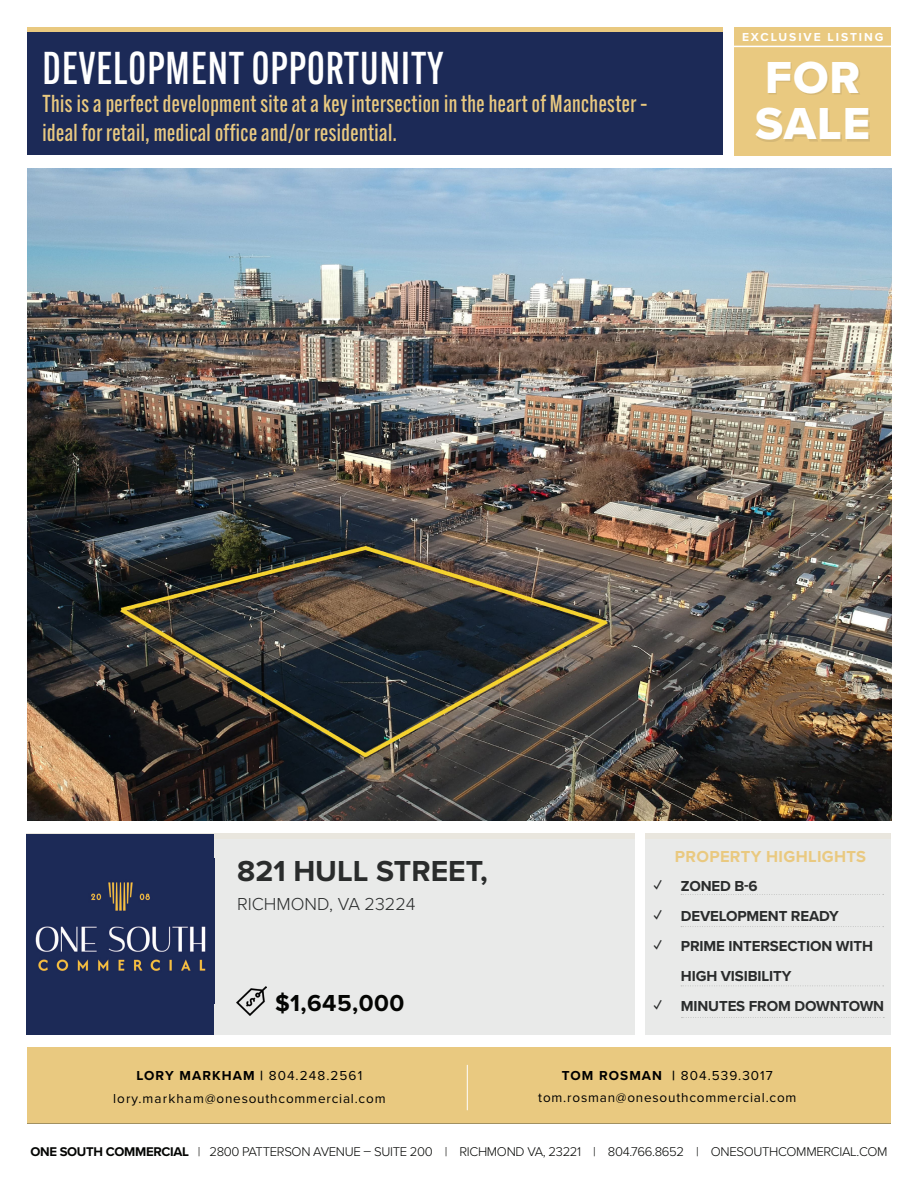
<style>
.page{position:relative;width:918px;height:1188px;background:#fff}
.page>*{position:absolute;margin:0;border:0;box-sizing:border-box;transform-origin:0 0}
.t1{font:46.5px "Proxima Nova Extrabld";letter-spacing:.02em;color:#fff}
.t2{font:500 45px "Alternate Gothic Cond ATF";letter-spacing:.02em;color:#fff}
.t3{font:700 30px "Proxima Nova";color:#2a2c2c}
.t4{font:500 24px/28.5px "Alternate Gothic Cond ATF";letter-spacing:.02em;color:#e9c980}
.t5{font:700 24px "Proxima Nova";letter-spacing:.02em;color:#040503}
.t6{font:300 18px "Proxima Nova";color:#2a2c2c}
.t7{font:700 16.5px "Proxima Nova";letter-spacing:.02em;color:#e9c980}
.t8{font:700 15px/30px "Proxima Nova";letter-spacing:-.01em;color:#2a2c2c}
.t9{font:13.5px "Proxima Nova";letter-spacing:.06em;color:#000}
.t10{font:700 13.5px "Proxima Nova";letter-spacing:.08em;color:#000}
.t11{font:13.5px "Proxima Nova";letter-spacing:.08em;color:#000}
.t12{font:300 13.2px "Proxima Nova";letter-spacing:-.025em;color:#040503}
.t13{font:700 12px "Proxima Nova";letter-spacing:.16em;color:#fff}
.s1{font-weight:400}
.s2{font-weight:700}
</style>
<div class="page">
<div style="left:27px;top:833px;width:864px;height:202px;background:#e9eae9"></div>
<div style="left:27px;top:28px;width:695px;height:127px;background:#1c2a57"></div>
<hr style="left:27px;top:27px;width:695px;height:4px;background:#e9c980">
<img style="left:27px;top:169px;width:864px;height:651px">
<div style="left:27px;top:833px;width:864px;height:6px;background:#e9e6de"></div>
<svg style="left:681px;top:894px;width:203px;height:1px"></svg>
<div style="left:636px;top:827px;width:9px;height:208px;background:#fff"></div>
<div style="left:734px;top:27px;width:157px;height:129px;background:#e9c980"></div>
<hr style="left:728px;top:46px;width:167px;height:1px;background:#fff">
<div style="left:757px;top:63px;width:113px;height:78px;background:#231f20;opacity:.1"></div>
<img style="left:237px;top:986px;width:29px;height:30px">
<div style="left:27px;top:834px;width:187px;height:200px;background:#1c2a57"></div>
<img style="left:35px;top:882px;width:171px;height:89px">
<div style="left:27px;top:1048px;width:864px;height:75px;background:#e9c980"></div>
<hr style="left:467px;top:1065px;width:1px;height:45px;background:#fff">
<svg style="left:681px;top:926px;width:203px;height:1px"></svg>
<svg style="left:681px;top:986px;width:203px;height:1px"></svg>
<svg style="left:681px;top:1017px;width:203px;height:1px"></svg>
<p class="t2" style="left:43px;top:40px;width:403px">DEVELOPMENT OPPORTUNITY</p>
<p class="t4" style="left:43px;top:90px;width:607px">This is a perfect development site at a key intersection in the heart of Manchester – ideal for retail, medical office and/or residential.</p>
<p class="t13" style="left:742px;top:28px;width:143px">EXCLUSIVE LISTING</p>
<p class="t1" style="left:765px;top:43px;width:97px">FOR</p>
<p class="t1" style="left:755px;top:89px;width:117px">SALE</p>
<p class="t3" style="left:237px;top:849px;width:252px">821 HULL STREET,</p>
<p class="t6" style="left:237px;top:891px;width:180px">RICHMOND, VA 23224</p>
<p class="t5" style="left:275px;top:985px;width:131px">$1,645,000</p>
<p class="t10" style="left:136px;top:1066px;width:227px">LORY MARKHAM | <span class="s1">804.248.2561</span></p>
<p class="t9" style="left:113px;top:1088px;width:274px">lory.markham@onesouthcommercial.com</p>
<p class="t7" style="left:675px;top:844px;width:193px">PROPERTY HIGHLIGHTS</p>
<p class="t8" style="left:654px;top:870px;width:105px">✓ ZONED B-6</p>
<p class="t8" style="left:654px;top:900px;width:186px">✓ DEVELOPMENT READY</p>
<p class="t8" style="left:681px;top:930px;width:194px;text-indent:-27px">✓ PRIME INTERSECTION WITH<br>HIGH VISIBILITY</p>
<p class="t8" style="left:654px;top:990px;width:232px">✓ MINUTES FROM DOWNTOWN</p>
<p class="t11" style="left:562px;top:1065px;width:213px"><span class="s2">TOM ROSMAN |</span> 804.539.3017</p>
<p class="t9" style="left:538px;top:1088px;width:260px">tom.rosman@onesouthcommercial.com</p>
<p class="t12" style="left:30px;top:1142px;width:859px"><span class="s2">ONE SOUTH COMMERCIAL</span> | 2800 PATTERSON AVENUE – SUITE 200 | RICHMOND VA, 23221 | 804.766.8652 | ONESOUTHCOMMERCIAL.COM</p>
</div>
